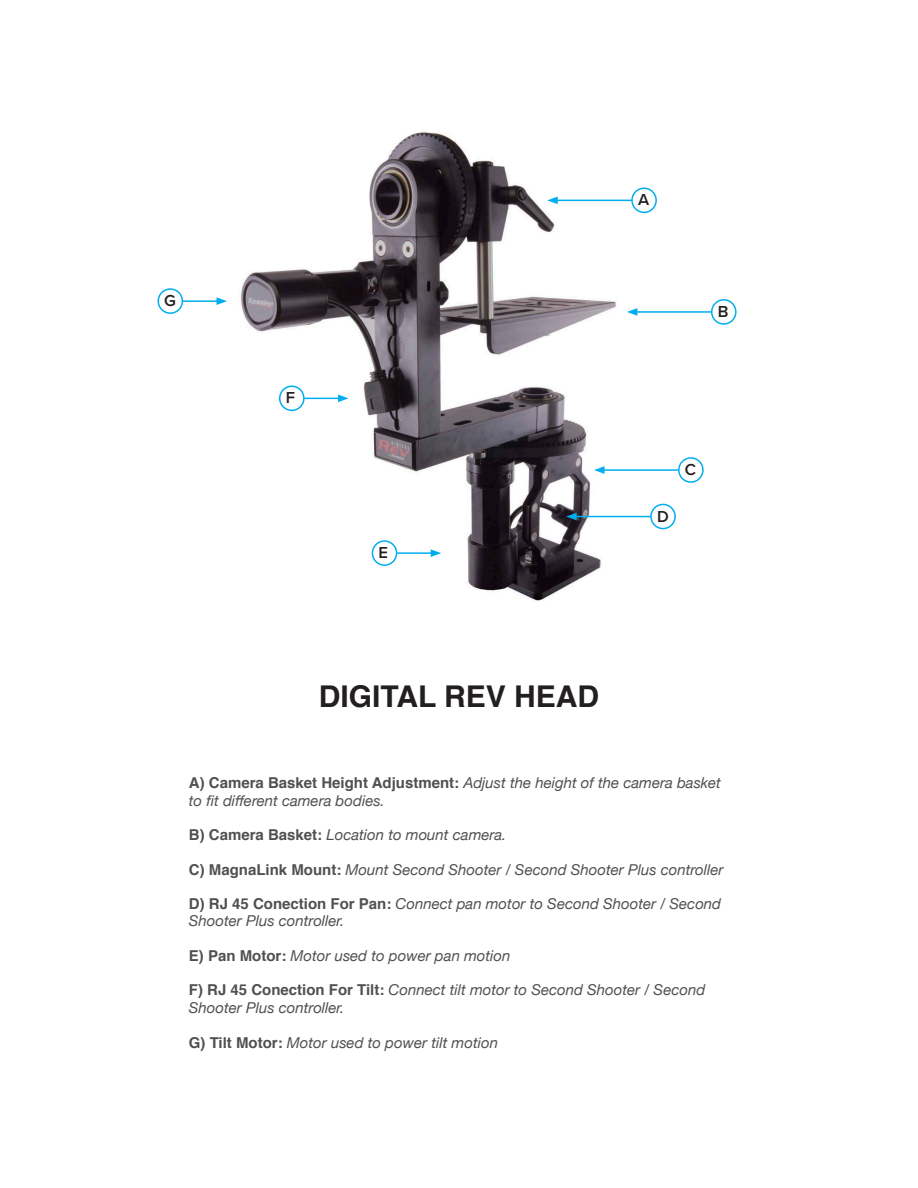
<style>
.page{position:relative;width:918px;height:1188px;background:#fff}
.page>*{position:absolute;margin:0;border:0;box-sizing:border-box;transform-origin:0 0}
.t1{font:700 30px "Helvetica";color:#231f20}
.t2{font:600 16.5px "Proxima Nova";color:#231f20}
.t3{font:italic 15px/17.2px "Helvetica Neue";color:#505052}
.s1{font-family:"Helvetica";font-weight:700;font-style:normal}
</style>
<div class="page">
<img style="left:157px;top:132px;width:577px;height:469px">
<hr style="left:602px;top:469px;width:77px;height:2px;background:#00aeef">
<svg style="left:594px;top:466px;width:11px;height:8px"></svg>
<hr style="left:574px;top:516px;width:77px;height:1px;background:#00aeef">
<svg style="left:566px;top:513px;width:11px;height:7px"></svg>
<hr style="left:635px;top:311px;width:77px;height:2px;background:#00aeef">
<svg style="left:627px;top:308px;width:10px;height:8px"></svg>
<hr style="left:555px;top:200px;width:77px;height:1px;background:#00aeef">
<svg style="left:547px;top:197px;width:11px;height:7px"></svg>
<div style="left:678px;top:457px;width:26px;height:26px;border:2px solid #00aeef;border-radius:50%"></div>
<div style="left:650px;top:504px;width:26px;height:25px;border:2px solid #00aeef;border-radius:50%"></div>
<div style="left:711px;top:299px;width:26px;height:26px;border:2px solid #00aeef;border-radius:50%"></div>
<div style="left:631px;top:187px;width:26px;height:26px;border:2px solid #00aeef;border-radius:50%"></div>
<hr style="left:397px;top:552px;width:36px;height:2px;background:#00aeef">
<svg style="left:431px;top:549px;width:10px;height:8px"></svg>
<hr style="left:183px;top:300px;width:36px;height:2px;background:#00aeef">
<svg style="left:217px;top:297px;width:10px;height:8px"></svg>
<hr style="left:304px;top:398px;width:36px;height:1px;background:#00aeef">
<svg style="left:338px;top:395px;width:11px;height:7px"></svg>
<div style="left:372px;top:540px;width:25px;height:26px;border:2px solid #00aeef;border-radius:50%"></div>
<div style="left:158px;top:288px;width:25px;height:26px;border:2px solid #00aeef;border-radius:50%"></div>
<div style="left:279px;top:385px;width:26px;height:26px;border:2px solid #00aeef;border-radius:50%"></div>
<p class="t2" style="left:164px;top:291px;width:13px">G</p>
<p class="t2" style="left:286px;top:388px;width:11px">F</p>
<p class="t2" style="left:378px;top:543px;width:11px">E</p>
<p class="t2" style="left:638px;top:190px;width:13px">A</p>
<p class="t2" style="left:718px;top:302px;width:12px">B</p>
<p class="t2" style="left:657px;top:506px;width:13px">D</p>
<p class="t2" style="left:685px;top:460px;width:13px">C</p>
<p class="t1" style="left:319px;top:672px;width:282px">DIGITAL REV HEAD</p>
<p class="t3" style="left:189px;top:775px;width:534px"><span class="s1">A) Camera Basket Height Adjustment:</span> Adjust the height of the camera basket to fit different camera bodies.</p>
<p class="t3" style="left:189px;top:827px;width:319px"><span class="s1">B) Camera Basket:</span> Location to mount camera.</p>
<p class="t3" style="left:189px;top:862px;width:536px"><span class="s1">C) MagnaLink Mount:</span> Mount Second Shooter / Second Shooter Plus controller</p>
<p class="t3" style="left:189px;top:896px;width:534px"><span class="s1">D) RJ 45 Conection For Pan:</span> Connect pan motor to Second Shooter / Second<br>Shooter Plus controller.</p>
<p class="t3" style="left:189px;top:948px;width:323px"><span class="s1">E) Pan Motor:</span> Motor used to power pan motion</p>
<p class="t3" style="left:189px;top:982px;width:518px"><span class="s1">F) RJ 45 Conection For Tilt:</span> Connect tilt motor to Second Shooter / Second<br>Shooter Plus controller.</p>
<p class="t3" style="left:189px;top:1035px;width:311px"><span class="s1">G) Tilt Motor:</span> Motor used to power tilt motion</p>
</div>
